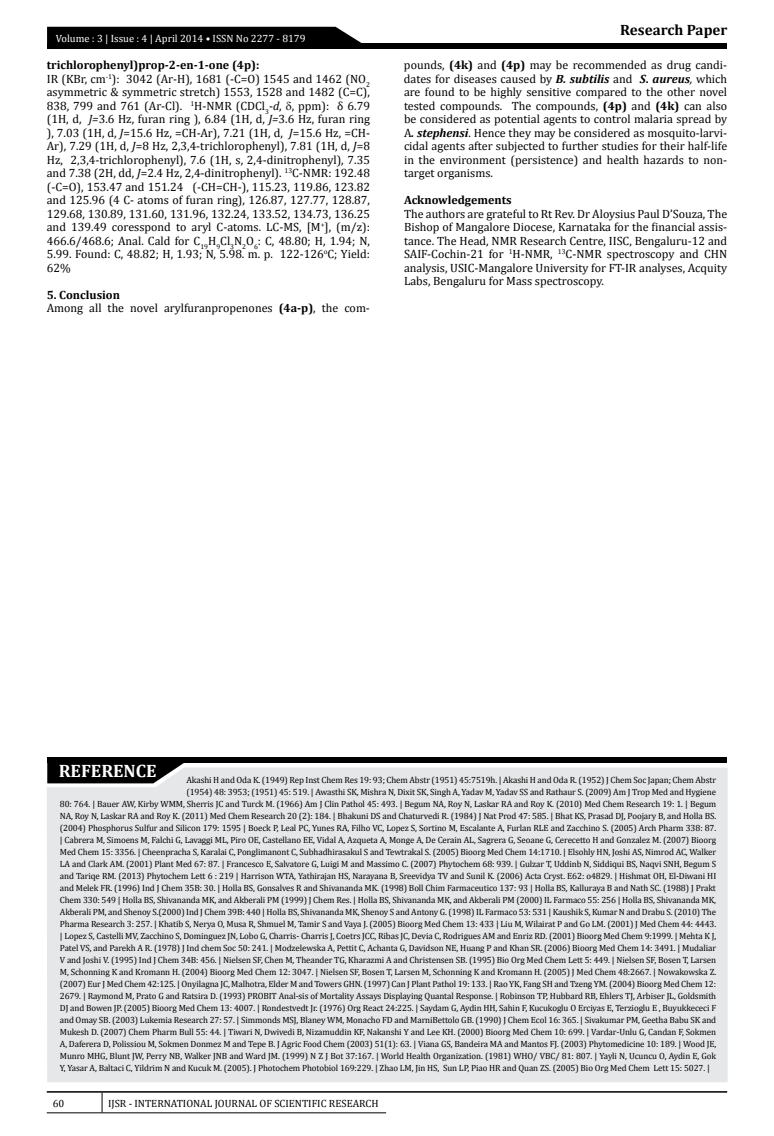
<style>
.page{position:relative;width:774px;height:1136px;background:#fff}
.page>*{position:absolute;margin:0;border:0;box-sizing:border-box;transform-origin:0 0}
.t1{font:700 18px "Cambria";color:#fff}
.t2{font:700 15px "Cambria";color:#000}
.t3{font:12px/13.5px "Cambria";color:#000}
.t4{font:700 12px "Cambria";color:#000}
.t5{font:10.5px "Cambria";color:#000}
.t6{font:10.5px "Cambria";color:#fff}
.t7{font:9px "Cambria";letter-spacing:-.01em;color:#000}
.s1{font-weight:700}
.s2{font-style:italic}
.s3{font-weight:700;font-style:italic}
</style>
<div class="page">
<hr style="left:47px;top:1090px;width:680px;height:2px;background:#000">
<svg style="left:102px;top:1092px;width:1px;height:20px"></svg>
<hr style="left:47px;top:1112px;width:55px;height:1px;background:#000">
<hr style="left:102px;top:1112px;width:284px;height:1px;background:#000">
<div style="left:47px;top:43px;width:680px;height:6px;background:#000"></div>
<div style="left:47px;top:27px;width:315px;height:16px;background:#000"></div>
<div style="left:47px;top:767px;width:681px;height:315px;background:#e6e7e8"></div>
<div style="left:47px;top:757px;width:680px;height:6px;background:#000"></div>
<svg style="left:47px;top:763px;width:139px;height:20px;background:#1e1e1e"></svg>
<p class="t6" style="left:56px;top:32px;width:251px">Volume : 3 | Issue : 4 | April 2014 • ISSN No 2277 - 8179</p>
<p class="t3" style="left:47px;top:58px;width:325px"><span class="s1">trichlorophenyl)prop-2-en-1-one (4p):<br></span>IR (KBr, cm<sup>-1</sup>): 3042 (Ar-H), 1681 (-C=O) 1545 and 1462 (NO<sub>2 </sub>asymmetric &amp; symmetric stretch) 1553, 1528 and 1482 (C=C), 838, 799 and 761 (Ar-Cl). <sup>1</sup>H-NMR (CDCl<sub>3</sub>-<span class="s2">d</span>, , ppm): δ 6.79 (1H, d, <span class="s2">J=</span>3.6 Hz, furan ring ), 6.84 (1H, d, <span class="s2">J=</span>3.6 Hz, furan ring ), 7.03 (1H, d, <span class="s2">J</span>=15.6 Hz, =CH-Ar), 7.21 (1H, d, <span class="s2">J</span>=15.6 Hz, =CH-Ar), 7.29 (1H, d, <span class="s2">J</span>=8 Hz, 2,3,4-trichlorophenyl), 7.81 (1H, d, <span class="s2">J</span>=8<br>Hz, 2,3,4-trichlorophenyl), 7.6 (1H, s, 2,4-dinitrophenyl), 7.35 and 7.38 (2H, dd, <span class="s2">J</span>=2.4 Hz, 2,4-dinitrophenyl). <sup>13</sup>C-NMR: 192.48 (-C=O), 153.47 and 151.24 (-CH=CH-), 115.23, 119.86, 123.82 and 125.96 (4 C- atoms of furan ring), 126.87, 127.77, 128.87, 129.68, 130.89, 131.60, 131.96, 132.24, 133.52, 134.73, 136.25 and 139.49 coresspond to aryl C-atoms. LC-MS, [M<sup>+</sup>], (m/z):<br>466.6/468.6; Anal. Cald for C<sub>19</sub>H<sub>9</sub>Cl<sub>3</sub>N<sub>2</sub>O<sub>6</sub>: C, 48.80; H, 1.94; N, 5.99. Found: C, 48.82; H, 1.93; N, 5.98. m. p. 122-126<sup>o</sup>C; Yield:<br>62%</p>
<h3 class="t3" style="left:47px;top:288px;width:325px"><span class="s1">5. Conclusion<br></span>Among all the novel arylfuranpropenones <span class="s1">(4a-p)</span>, the com-</h3>
<h2 class="t2" style="left:620px;top:20px;width:109px">Research Paper</h2>
<p class="t3" style="left:404px;top:58px;width:325px;text-align:justify">pounds, <span class="s1">(4k)</span> and <span class="s1">(4p)</span> may be recommended as drug candi&shy;dates for diseases caused by <span class="s3">B. subtilis</span> and <span class="s3">S</span><span class="s1">.</span> <span class="s3">aureus</span><span class="s2">,</span> which are found to be highly sensitive compared to the other novel tested compounds. The compounds, <span class="s1">(4p)</span> and <span class="s1">(4k)</span> can also be considered as potential agents to control malaria spread by A<span class="s3">. stephensi</span>. Hence they may be considered as mosquito-larvi&shy;cidal agents after subjected to further studies for their half-life in the environment (persistence) and health hazards to non&shy;target organisms.</p>
<h3 class="t4" style="left:404px;top:191px;width:109px">Acknowledgements</h3>
<p class="t3" style="left:404px;top:207px;width:325px;text-align:justify">The authors are grateful to Rt Rev. Dr Aloysius Paul D’Souza, The Bishop of Mangalore Diocese, Karnataka for the financial assis&shy;tance. The Head, NMR Research Centre, IISC, Bengaluru-12 and SAIF-Cochin-21 for <sup>1</sup>H-NMR, <sup>13</sup>C-NMR spectroscopy and CHN analysis, USIC-Mangalore University for FT-IR analyses, Acquity Labs, Bengaluru for Mass spectroscopy.</p>
<h1 class="t1" style="left:59px;top:757px;width:99px">REFERENCE</h1>
<p class="t7" style="left:186px;top:774px;width:531px">Akashi H and Oda K. (1949) Rep Inst Chem Res 19: 93; Chem Abstr (1951) 45:7519h. | Akashi H and Oda R. (1952) J Chem Soc Japan; Chem Abstr</p>
<p class="t7" style="left:186px;top:786px;width:531px">(1954) 48: 3953; (1951) 45: 519. | Awasthi SK, Mishra N, Dixit SK, Singh A, Yadav M, Yadav SS and Rathaur S. (2009) Am J Trop Med and Hygiene</p>
<p class="t7" style="left:60px;top:798px;width:658px">80: 764. | Bauer AW, Kirby WMM, Sherris JC and Turck M. (1966) Am J Clin Pathol 45: 493. | Begum NA, Roy N, Laskar RA and Roy K. (2010) Med Chem Research 19: 1. | Begum</p>
<p class="t7" style="left:60px;top:810px;width:658px">NA, Roy N, Laskar RA and Roy K. (2011) Med Chem Research 20 (2): 184. | Bhakuni DS and Chaturvedi R. (1984) J Nat Prod 47: 585. | Bhat KS, Prasad DJ, Poojary B, and Holla BS.</p>
<p class="t7" style="left:60px;top:822px;width:658px">(2004) Phosphorus Sulfur and Silicon 179: 1595 | Boeck P, Leal PC, Yunes RA, Filho VC, Lopez S, Sortino M, Escalante A, Furlan RLE and Zacchino S. (2005) Arch Pharm 338: 87.</p>
<p class="t7" style="left:60px;top:834px;width:658px">| Cabrera M, Simoens M, Falchi G, Lavaggi ML, Piro OE, Castellano EE, Vidal A, Azqueta A, Monge A, De Cerain AL, Sagrera G, Seoane G, Cerecetto H and Gonzalez M. (2007) Bioorg</p>
<p class="t7" style="left:60px;top:846px;width:658px">Med Chem 15: 3356. | Cheenpracha S, Karalai C, Ponglimanont C, Subhadhirasakul S and Tewtrakal S. (2005) Bioorg Med Chem 14:1710. | Elsohly HN, Joshi AS, Nimrod AC, Walker</p>
<p class="t7" style="left:60px;top:858px;width:658px">LA and Clark AM. (2001) Plant Med 67: 87. | Francesco E, Salvatore G, Luigi M and Massimo C. (2007) Phytochem 68: 939. | Gulzar T, Uddinb N, Siddiqui BS, Naqvi SNH, Begum S</p>
<p class="t7" style="left:60px;top:870px;width:658px">and Tariqe RM. (2013) Phytochem Lett 6 : 219 | Harrison WTA, Yathirajan HS, Narayana B, Sreevidya TV and Sunil K. (2006) Acta Cryst. E62: o4829. | Hishmat OH, El-Diwani HI</p>
<p class="t7" style="left:60px;top:882px;width:658px">and Melek FR. (1996) Ind J Chem 35B: 30. | Holla BS, Gonsalves R and Shivananda MK. (1998) Boll Chim Farmaceutico 137: 93 | Holla BS, Kalluraya B and Nath SC. (1988) J Prakt</p>
<p class="t7" style="left:60px;top:894px;width:658px">Chem 330: 549 | Holla BS, Shivananda MK, and Akberali PM (1999) J Chem Res. | Holla BS, Shivananda MK, and Akberali PM (2000) IL Farmaco 55: 256 | Holla BS, Shivananda MK,</p>
<p class="t7" style="left:60px;top:906px;width:658px">Akberali PM, and Shenoy S.(2000) Ind J Chem 39B: 440 | Holla BS, Shivananda MK, Shenoy S and Antony G. (1998) IL Farmaco 53: 531 | Kaushik S, Kumar N and Drabu S. (2010) The</p>
<p class="t7" style="left:60px;top:918px;width:658px">Pharma Research 3: 257. | Khatib S, Nerya O, Musa R, Shmuel M, Tamir S and Vaya J. (2005) Bioorg Med Chem 13: 433 | Liu M, Wilairat P and Go LM. (2001) J Med Chem 44: 4443.</p>
<p class="t7" style="left:60px;top:930px;width:658px">| Lopez S, Castelli MV, Zacchino S, Dominguez JN, Lobo G, Charris- Charris J, Coetrs JCC, Ribas JC, Devia C, Rodrigues AM and Enriz RD. (2001) Bioorg Med Chem 9:1999. | Mehta K J,</p>
<p class="t7" style="left:60px;top:942px;width:658px">Patel VS, and Parekh A R. (1978) J Ind chem Soc 50: 241. | Modzelewska A, Pettit C, Achanta G, Davidson NE, Huang P and Khan SR. (2006) Bioorg Med Chem 14: 3491. | Mudaliar</p>
<p class="t7" style="left:60px;top:954px;width:658px">V and Joshi V. (1995) Ind J Chem 34B: 456. | Nielsen SF, Chen M, Theander TG, Kharazmi A and Christensen SB. (1995) Bio Org Med Chem Lett 5: 449. | Nielsen SF, Bosen T, Larsen</p>
<p class="t7" style="left:60px;top:966px;width:658px">M, Schonning K and Kromann H. (2004) Bioorg Med Chem 12: 3047. | Nielsen SF, Bosen T, Larsen M, Schonning K and Kromann H. (2005) J Med Chem 48:2667. | Nowakowska Z.</p>
<p class="t7" style="left:60px;top:978px;width:658px">(2007) Eur J Med Chem 42:125. | Onyilagna JC, Malhotra, Elder M and Towers GHN. (1997) Can J Plant Pathol 19: 133. | Rao YK, Fang SH and Tzeng YM. (2004) Bioorg Med Chem 12:</p>
<p class="t7" style="left:60px;top:990px;width:658px">2679. | Raymond M, Prato G and Ratsira D. (1993) PROBIT Anal-sis of Mortality Assays Displaying Quantal Response. | Robinson TP, Hubbard RB, Ehlers TJ, Arbiser JL, Goldsmith</p>
<p class="t7" style="left:60px;top:1002px;width:658px">DJ and Bowen JP. (2005) Bioorg Med Chem 13: 4007. | Rondestvedt Jr. (1976) Org React 24:225. | Saydam G, Aydin HH, Sahin F, Kucukoglu O Erciyas E, Terzioglu E , Buyukkececi F</p>
<p class="t7" style="left:60px;top:1014px;width:658px">and Omay SB. (2003) Lukemia Research 27: 57. | Simmonds MSJ, Blaney WM, Monacho FD and MarniBettolo GB. (1990) J Chem Ecol 16: 365. | Sivakumar PM, Geetha Babu SK and</p>
<p class="t7" style="left:60px;top:1026px;width:658px">Mukesh D. (2007) Chem Pharm Bull 55: 44. | Tiwari N, Dwivedi B, Nizamuddin KF, Nakanshi Y and Lee KH. (2000) Bioorg Med Chem 10: 699. | Vardar-Unlu G, Candan F, Sokmen</p>
<p class="t7" style="left:60px;top:1038px;width:658px">A, Daferera D, Polissiou M, Sokmen Donmez M and Tepe B. J Agric Food Chem (2003) 51(1): 63. | Viana GS, Bandeira MA and Mantos FJ. (2003) Phytomedicine 10: 189. | Wood JE,</p>
<p class="t7" style="left:60px;top:1050px;width:658px">Munro MHG, Blunt JW, Perry NB, Walker JNB and Ward JM. (1999) N Z J Bot 37:167. | World Health Organization. (1981) WHO/ VBC/ 81: 807. | Yayli N, Ucuncu O, Aydin E, Gok</p>
<p class="t7" style="left:60px;top:1062px;width:651px">Y, Yasar A, Baltaci C, Yildrim N and Kucuk M. (2005). J Photochem Photobiol 169:229. | Zhao LM, Jin HS, Sun LP, Piao HR and Quan ZS. (2005) Bio Org Med Chem Lett 15: 5027. |</p>
<p class="t5" style="left:53px;top:1096px;width:13px">60</p>
<p class="t5" style="left:108px;top:1096px;width:272px">IJSR - INTERNATIONAL JOURNAL OF SCIENTIFIC RESEARCH</p>
</div>
